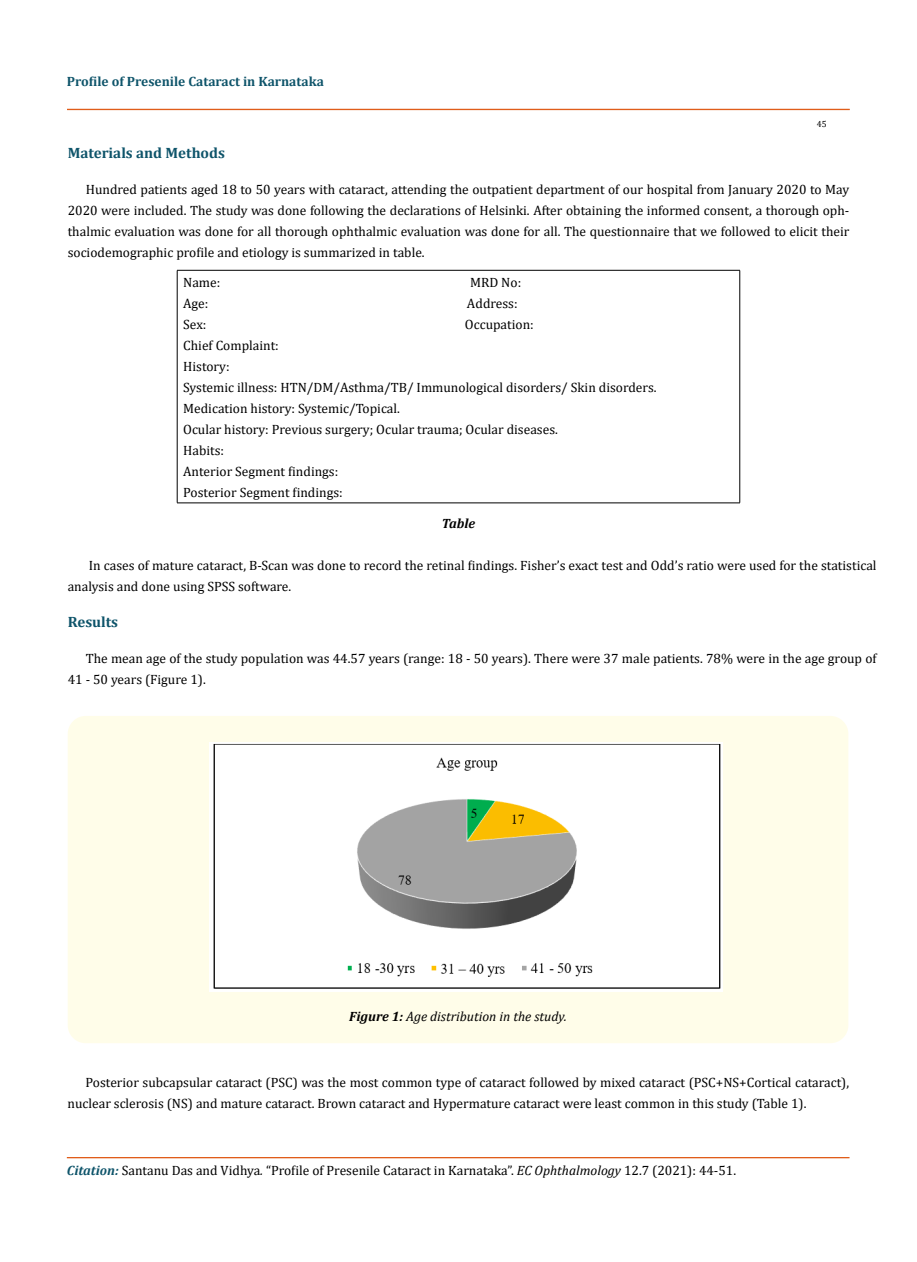
<style>
.page{position:relative;width:917px;height:1262px;background:#fff}
.page>*{position:absolute;margin:0;border:0;box-sizing:border-box;transform-origin:0 0}
.t1{font:700 15px "Cambria";color:#0e546a}
.t2{font:13.5px/21px "Cambria";color:#000}
.t3{font:700 13.5px "Cambria";color:#0e546a}
.t4{font:italic 13.5px "Cambria";color:#000}
.t5{font:italic 700 13.5px "Cambria";color:#000}
.t6{font:9px "Cambria";color:#000}
.s1{font-weight:700}
.s2{font-weight:700;font-style:italic;color:#0e546a}
.s3{font-style:italic}
</style>
<div class="page">
<div style="left:67px;top:109px;width:782px;height:1px;border:1px solid #e05d1a"></div>
<div style="left:67px;top:1157px;width:782px;height:1px;border:1px solid #e05d1a"></div>
<hr style="left:177px;top:270px;width:563px;height:1px;background:#000">
<hr style="left:177px;top:270px;width:1px;height:233px;background:#000">
<hr style="left:739px;top:270px;width:1px;height:233px;background:#000">
<hr style="left:177px;top:502px;width:563px;height:1px;background:#000">
<div style="left:68px;top:716px;width:780px;height:327px;background:#fffde9;border-radius:18px"></div>
<img style="left:209px;top:742px;width:513px;height:249px">
<p class="t3" style="left:67px;top:72px;width:258px">Profile of Presenile Cataract in Karnataka</p>
<p class="t6" style="left:816px;top:118px;width:11px">45</p>
<p class="t1" style="left:68px;top:143px;width:159px">Materials and Methods</p>
<p class="t2" style="left:68px;top:179px;width:783px;text-align:justify;text-indent:18px">Hundred patients aged 18 to 50 years with cataract, attending the outpatient department of our hospital from January 2020 to May 2020 were included. The study was done following the declarations of Helsinki. After obtaining the informed consent, a thorough oph&shy;thalmic evaluation was done for all thorough ophthalmic evaluation was done for all. The questionnaire that we followed to elicit their sociodemographic profile and etiology is summarized in table.</p>
<p class="t2" style="left:183px;top:272px;width:39px">Name:</p>
<p class="t2" style="left:470px;top:272px;width:53px">MRD No:</p>
<p class="t2" style="left:183px;top:293px;width:27px">Age:</p>
<p class="t2" style="left:467px;top:293px;width:52px">Address:</p>
<p class="t2" style="left:183px;top:314px;width:25px">Sex:</p>
<p class="t2" style="left:465px;top:314px;width:70px">Occupation:</p>
<p class="t2" style="left:183px;top:335px;width:475px">Chief Complaint:<br>History:<br>Systemic illness: HTN/DM/Asthma/TB/ Immunological disorders/ Skin disorders.<br>Medication history: Systemic/Topical.<br>Ocular history: Previous surgery; Ocular trauma; Ocular diseases.<br>Habits:<br>Anterior Segment findings:<br>Posterior Segment findings:</p>
<p class="t5" style="left:442px;top:513px;width:35px">Table</p>
<p class="t2" style="left:68px;top:554px;width:810px;text-indent:21px">In cases of mature cataract, B-Scan was done to record the retinal findings. Fisher’s exact test and Odd’s ratio were used for the statistical analysis and done using SPSS software.</p>
<p class="t1" style="left:68px;top:611px;width:52px">Results</p>
<p class="t2" style="left:68px;top:647px;width:810px;text-indent:18px">The mean age of the study population was 44.57 years (range: 18 - 50 years). There were 37 male patients. 78% were in the age group of<br>41 - 50 years (Figure 1).</p>
<p class="t4" style="left:349px;top:1006px;width:219px"><span class="s1">Figure 1:</span> Age distribution in the study.</p>
<p class="t2" style="left:68px;top:1071px;width:783px;text-indent:18px">Posterior subcapsular cataract (PSC) was the most common type of cataract followed by mixed cataract (PSC+NS+Cortical cataract), nuclear sclerosis (NS) and mature cataract. Brown cataract and Hypermature cataract were least common in this study (Table 1).</p>
<p class="t2" style="left:67px;top:1159px;width:670px"><span class="s2">Citation:</span> Santanu Das and Vidhya<span class="s3">.</span> “Profile of Presenile Cataract in Karnataka”. <span class="s3">EC Ophthalmology</span> 12.7 (2021): 44-51.</p>
</div>
